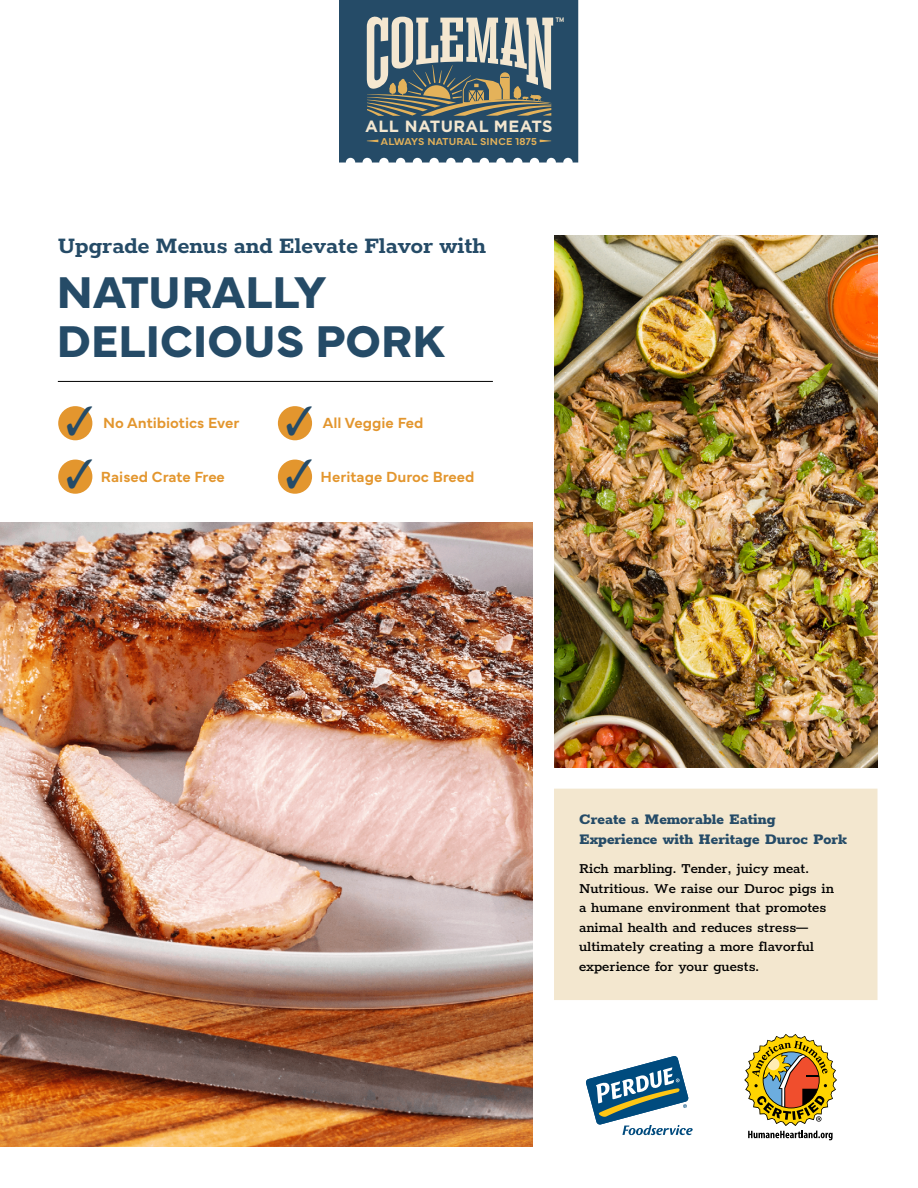
<style>
.page{position:relative;width:918px;height:1188px;background:#fff}
.page>*{position:absolute;margin:0;border:0;box-sizing:border-box;transform-origin:0 0}
.t1{font:700 46.35px/49.5px "Mundial";color:#254b67}
.t2{font:700 25.5px "Rokkitt";color:#254b67}
.t3{font:800 16.5px/19.5px "Rokkitt";color:#254b67}
.t4{font:700 16.2px "Gotham";letter-spacing:.025em;color:#f4e7d0}
.t5{font:500 15.75px/19.5px "Rokkitt";color:#000}
.t6{font:600 15.3px "Mundial";color:#e3962e}
.t7{font:600 10.5px "Mundial";letter-spacing:.025em;color:#e4b25a}
.t8{font:600 6.9px "Mundial";color:#f4e7d0;scale:.85 1}
</style>
<div class="page">
<div style="left:58px;top:406px;width:34px;height:34px;background:#e3962e;border-radius:50%"></div>
<div style="left:278px;top:406px;width:34px;height:34px;background:#e3962e;border-radius:50%"></div>
<div style="left:58px;top:460px;width:34px;height:34px;background:#e3962e;border-radius:50%"></div>
<div style="left:278px;top:460px;width:34px;height:34px;background:#e3962e;border-radius:50%"></div>
<div style="left:554px;top:789px;width:324px;height:211px;background:#f3e7cf"></div>
<img style="left:0;top:522px;width:532px;height:625px">
<img style="left:554px;top:235px;width:324px;height:532px">
<svg style="left:744px;top:1034px;width:93px;height:106px"></svg>
<hr style="left:58px;top:381px;width:435px;height:1px;background:#000">
<svg style="left:586px;top:1056px;width:107px;height:79px"></svg>
<svg style="left:340px;top:1px;width:238px;height:162px;background:#556d78"></svg>
<hr style="left:340px;top:0;width:238px;height:1px;background:#254b67">
<svg style="left:67px;top:406px;width:25px;height:29px"></svg>
<svg style="left:287px;top:406px;width:25px;height:29px"></svg>
<svg style="left:67px;top:459px;width:25px;height:29px"></svg>
<svg style="left:287px;top:459px;width:25px;height:29px"></svg>
<p class="t8" style="left:556px;top:14px;width:11px">TM</p>
<p class="t4" style="left:365px;top:116px;width:189px">ALL NATURAL MEATS</p>
<p class="t7" style="left:381px;top:133px;width:158px">ALWAYS NATURAL SINCE 1875</p>
<h2 class="t2" style="left:58px;top:227px;width:430px">Upgrade Menus and Elevate Flavor with</h2>
<h1 class="t1" style="left:56px;top:263px;width:390px">NATURALLY<br>DELICIOUS PORK</h1>
<p class="t6" style="left:103px;top:411px;width:138px">No Antibiotics Ever</p>
<p class="t6" style="left:323px;top:411px;width:102px">All Veggie Fed</p>
<p class="t6" style="left:101px;top:465px;width:126px">Raised Crate Free</p>
<p class="t6" style="left:321px;top:465px;width:155px">Heritage Duroc Breed</p>
<p class="t3" style="left:579px;top:808px;width:270px">Create a Memorable Eating<br>Experience with Heritage Duroc Pork</p>
<p class="t5" style="left:579px;top:858px;width:257px">Rich marbling. Tender, juicy meat.<br>Nutritious. We raise our Duroc pigs in a humane environment that promotes animal health and reduces stress— ultimately creating a more flavorful experience for your guests.</p>
</div>
